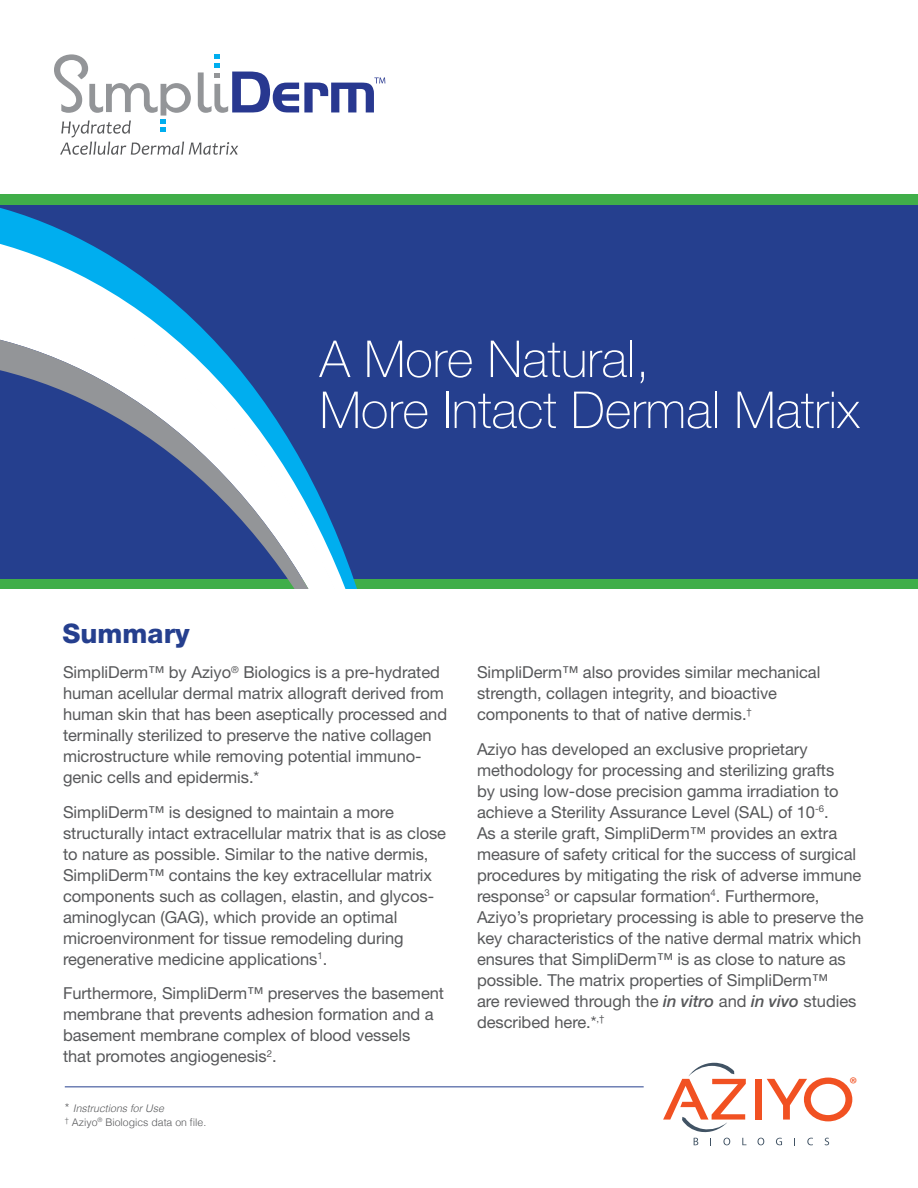
<style>
.page{position:relative;width:918px;height:1188px;background:#fff}
.page>*{position:absolute;margin:0;border:0;box-sizing:border-box;transform-origin:0 0}
.t1{font:100 51px "Helvetica Neue";color:#fff}
.t2{font:800 27px "Helvetica Neue";color:#253f8e}
.t3{font:18.45px "Myriad Pro";color:#f15122}
.t4{font:16.5px/21px "Helvetica Neue";letter-spacing:-.005em;color:#57585a}
.t5{font:300 10.5px "Helvetica";color:#57585a}
.t6{font:italic 300 10.5px "Helvetica";color:#57585a}
.s1{font-style:normal;font-size:12px}
.s2{font-weight:500;font-style:italic}
</style>
<div class="page">
<div style="left:0;top:194px;width:918px;height:11px;background:#40ae49"></div>
<div style="left:0;top:579px;width:918px;height:11px;background:#40ae49"></div>
<div style="left:0;top:205px;width:918px;height:374px;background:#253f8e"></div>
<svg style="left:0;top:231px;width:174px;height:71px"></svg>
<svg style="left:0;top:302px;width:403px;height:288px"></svg>
<svg style="left:54px;top:54px;width:331px;height:101px"></svg>
<hr style="left:65px;top:1086px;width:579px;height:1px;background:#253f8e">
<div style="left:755px;top:1079px;width:6px;height:41px;background:#f15122"></div>
<svg style="left:767px;top:1078px;width:85px;height:43px"></svg>
<svg style="left:663px;top:1063px;width:83px;height:82px"></svg>
<svg style="left:758px;top:1138px;width:6px;height:7px"></svg>
<svg style="left:776px;top:1138px;width:6px;height:7px"></svg>
<svg style="left:807px;top:1138px;width:6px;height:7px"></svg>
<svg style="left:825px;top:1138px;width:4px;height:7px"></svg>
<p class="t2" style="left:63px;top:617px;width:129px">Summary</p>
<p class="t1" style="left:320px;top:330px;width:332px">A More Natural,</p>
<p class="t1" style="left:320px;top:381px;width:542px">More Intact Dermal Matrix</p>
<p class="t4" style="left:63px;top:662px;width:386px">SimpliDerm™ by Aziyo<sup>®</sup> Biologics is a pre-hydrated human acellular dermal matrix allograft derived from human skin that has been aseptically processed and terminally sterilized to preserve the native collagen microstructure while removing potential immuno&shy;genic cells and epidermis.*</p>
<p class="t4" style="left:63px;top:801px;width:385px">SimpliDerm™ is designed to maintain a more structurally intact extracellular matrix that is as close to nature as possible. Similar to the native dermis, SimpliDerm™ contains the key extracellular matrix components such as collagen, elastin, and glycos&shy;aminoglycan (GAG), which provide an optimal microenvironment for tissue remodeling during regenerative medicine applications<sup>1</sup>.</p>
<p class="t4" style="left:63px;top:983px;width:383px">Furthermore, SimpliDerm™ preserves the basement membrane that prevents adhesion formation and a basement membrane complex of blood vessels<br>that promotes angiogenesis<sup>2</sup>.</p>
<p class="t6" style="left:65px;top:1100px;width:101px"><span class="s1">*</span> Instructions for Use</p>
<p class="t5" style="left:65px;top:1113px;width:143px"><sup>†</sup> Aziyo<sup>®</sup> Biologics data on file.</p>
<p class="t4" style="left:477px;top:662px;width:345px">SimpliDerm™ also provides similar mechanical strength, collagen integrity, and bioactive components to that of native dermis.<sup>†</sup></p>
<p class="t4" style="left:477px;top:738px;width:388px">Aziyo has developed an exclusive proprietary methodology for processing and sterilizing grafts<br>by using low-dose precision gamma irradiation to achieve a Sterility Assurance Level (SAL) of 10<sup>-6</sup>.<br>As a sterile graft, SimpliDerm™ provides an extra measure of safety critical for the success of surgical procedures by mitigating the risk of adverse immune response<sup>3</sup> or capsular formation<sup>4</sup>. Furthermore, Aziyo’s proprietary processing is able to preserve the key characteristics of the native dermal matrix which ensures that SimpliDerm™ is as close to nature as possible. The matrix properties of SimpliDerm™<br>are reviewed through the <span class="s2">in vitro</span> and <span class="s2">in vivo</span> studies described here.*<sup>,†</sup></p>
<p class="t3" style="left:850px;top:1073px;width:9px">®</p>
</div>
